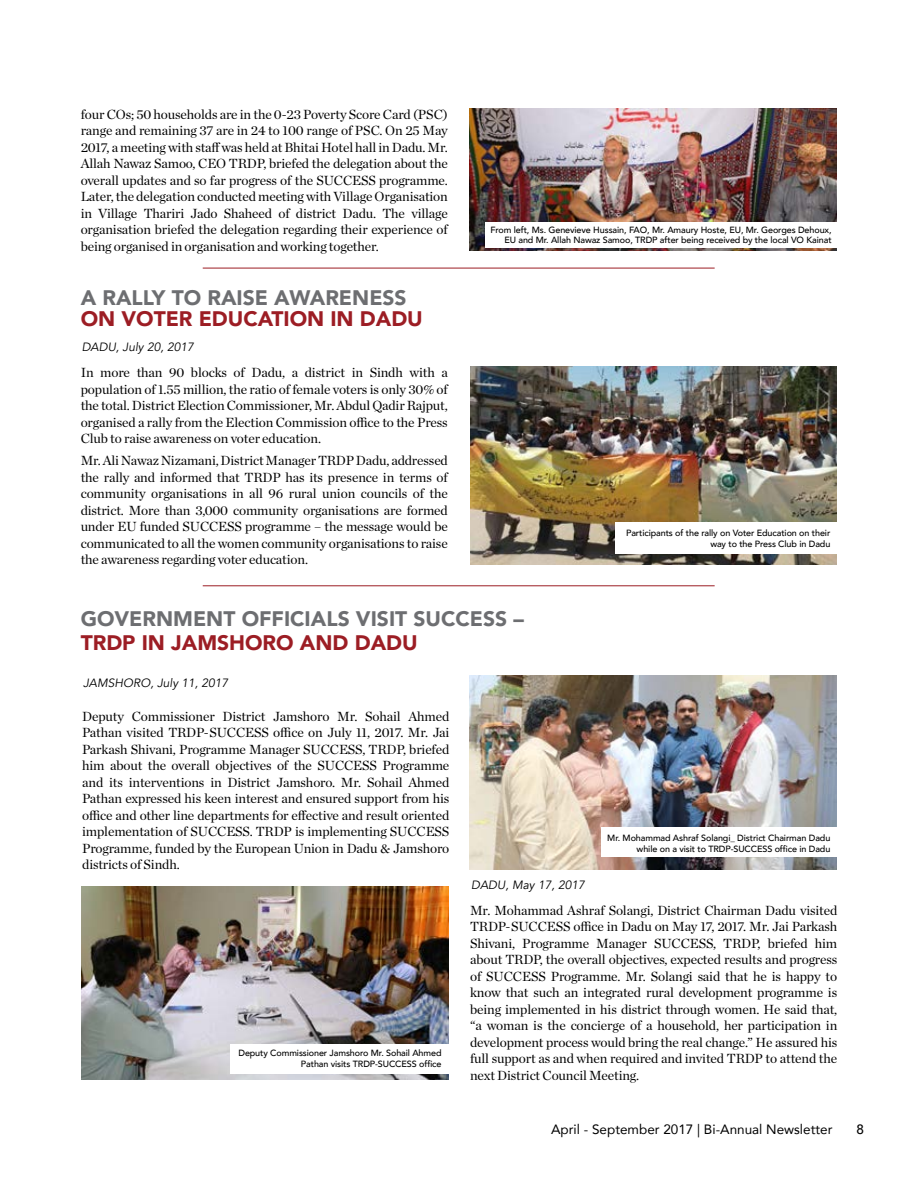
<style>
.page{position:relative;width:918px;height:1188px;background:#fff}
.page>*{position:absolute;margin:0;border:0;box-sizing:border-box;transform-origin:0 0}
.t1{font:900 21px "Avenir";color:#6d6e71}
.t2{font:900 21px "Avenir";color:#9c1d24}
.t3{font:13.5px/16.5px "Chronicle Deck";letter-spacing:-.01em;color:#000;text-align:justify}
.t4{font:13.5px "Avenir";color:#000}
.t5{font:500 13.5px "Avenir";color:#000}
.t6{font:italic 12px "Avenir";color:#000}
.t7{font:500 9px/10.8px "Avenir";letter-spacing:-.01em;color:#000;text-align:right}
</style>
<div class="page">
<img style="left:470px;top:109px;width:366px;height:142px">
<hr style="left:203px;top:268px;width:512px;height:1px;background:#9c1d24">
<hr style="left:203px;top:585px;width:512px;height:1px;background:#9c1d24">
<img style="left:82px;top:886px;width:366px;height:194px">
<img style="left:470px;top:366px;width:367px;height:198px">
<div style="left:485px;top:222px;width:351px;height:25px;background:#fff"></div>
<div style="left:615px;top:522px;width:222px;height:32px;background:#fff"></div>
<div style="left:230px;top:1044px;width:219px;height:30px;background:#fff"></div>
<img style="left:469px;top:675px;width:367px;height:194px">
<div style="left:601px;top:827px;width:236px;height:30px;background:#fff"></div>
<p class="t3" style="left:81px;top:105px;width:369px">four COs; 50 households are in the 0-23 Poverty Score Card (PSC) range and remaining 37 are in 24 to 100 range of PSC. On 25 May 2017, a meeting with staff was held at Bhitai Hotel hall in Dadu. Mr.<br>Allah Nawaz Samoo, CEO TRDP, briefed the delegation about the overall updates and so far progress of the SUCCESS programme.<br>Later, the delegation conducted meeting with Village Organisation in Village Thariri Jado Shaheed of district Dadu. The village organisation briefed the delegation regarding their experience of being organised in organisation and working together.</p>
<h1 class="t1" style="left:81px;top:280px;width:327px">A RALLY TO RAISE AWARENESS</h1>
<h1 class="t2" style="left:81px;top:301px;width:344px">ON VOTER EDUCATION IN DADU</h1>
<p class="t6" style="left:82px;top:340px;width:114px">DADU, July 20, 2017</p>
<p class="t3" style="left:81px;top:364px;width:369px">In more than 90 blocks of Dadu, a district in Sindh with a population of 1.55 million, the ratio of female voters is only 30% of the total. District Election Commissioner, Mr. Abdul Qadir Rajput, organised a rally from the Election Commission office to the Press Club to raise awareness on voter education.</p>
<p class="t3" style="left:81px;top:451px;width:369px">Mr. Ali Nawaz Nizamani, District Manager TRDP Dadu, addressed the rally and informed that TRDP has its presence in terms of community organisations in all 96 rural union councils of the district. More than 3,000 community organisations are formed under EU funded SUCCESS programme – the message would be communicated to all the women community organisations to raise the awareness regarding voter education.</p>
<p class="t7" style="left:490px;top:223px;width:343px">From left, Ms. Genevieve Hussain, FAO, Mr. Amaury Hoste, EU, Mr. Georges Dehoux,<br>EU and Mr. Allah Nawaz Samoo, TRDP after being received by the local VO Kainat</p>
<p class="t7" style="left:626px;top:527px;width:206px">Participants of the rally on Voter Education on their way to the Press Club in Dadu</p>
<h1 class="t1" style="left:81px;top:600px;width:445px">GOVERNMENT OFFICIALS VISIT SUCCESS –</h1>
<h1 class="t2" style="left:81px;top:625px;width:339px">TRDP IN JAMSHORO AND DADU</h1>
<p class="t6" style="left:83px;top:676px;width:146px">JAMSHORO, July 11, 2017</p>
<p class="t3" style="left:82px;top:707px;width:369px">Deputy Commissioner District Jamshoro Mr. Sohail Ahmed Pathan visited TRDP-SUCCESS office on July 11, 2017. Mr. Jai Parkash Shivani, Programme Manager SUCCESS, TRDP, briefed him about the overall objectives of the SUCCESS Programme and its interventions in District Jamshoro. Mr. Sohail Ahmed Pathan expressed his keen interest and ensured support from his office and other line departments for effective and result oriented implementation of SUCCESS. TRDP is implementing SUCCESS Programme, funded by the European Union in Dadu &amp; Jamshoro districts of Sindh.</p>
<p class="t7" style="left:607px;top:832px;width:225px">Mr. Mohammad Ashraf Solangi_ District Chairman Dadu while on a visit to TRDP-SUCCESS office in Dadu</p>
<p class="t7" style="left:238px;top:1047px;width:205px">Deputy Commissioner Jamshoro Mr. Sohail Ahmed<br>Pathan visits TRDP-SUCCESS office</p>
<p class="t6" style="left:471px;top:877px;width:115px">DADU, May 17, 2017</p>
<p class="t3" style="left:470px;top:901px;width:369px">Mr. Mohammad Ashraf Solangi, District Chairman Dadu visited TRDP-SUCCESS office in Dadu on May 17, 2017. Mr. Jai Parkash Shivani, Programme Manager SUCCESS, TRDP, briefed him about TRDP, the overall objectives, expected results and progress of SUCCESS Programme. Mr. Solangi said that he is happy to know that such an integrated rural development programme is being implemented in his district through women. He said that, “a woman is the concierge of a household, her participation in development process would bring the real change.” He assured his full support as and when required and invited TRDP to attend the next District Council Meeting.</p>
<p class="t4" style="left:551px;top:1118px;width:283px">April - September 2017 | Bi-Annual Newsletter</p>
<p class="t5" style="left:856px;top:1118px;width:9px">8</p>
</div>
